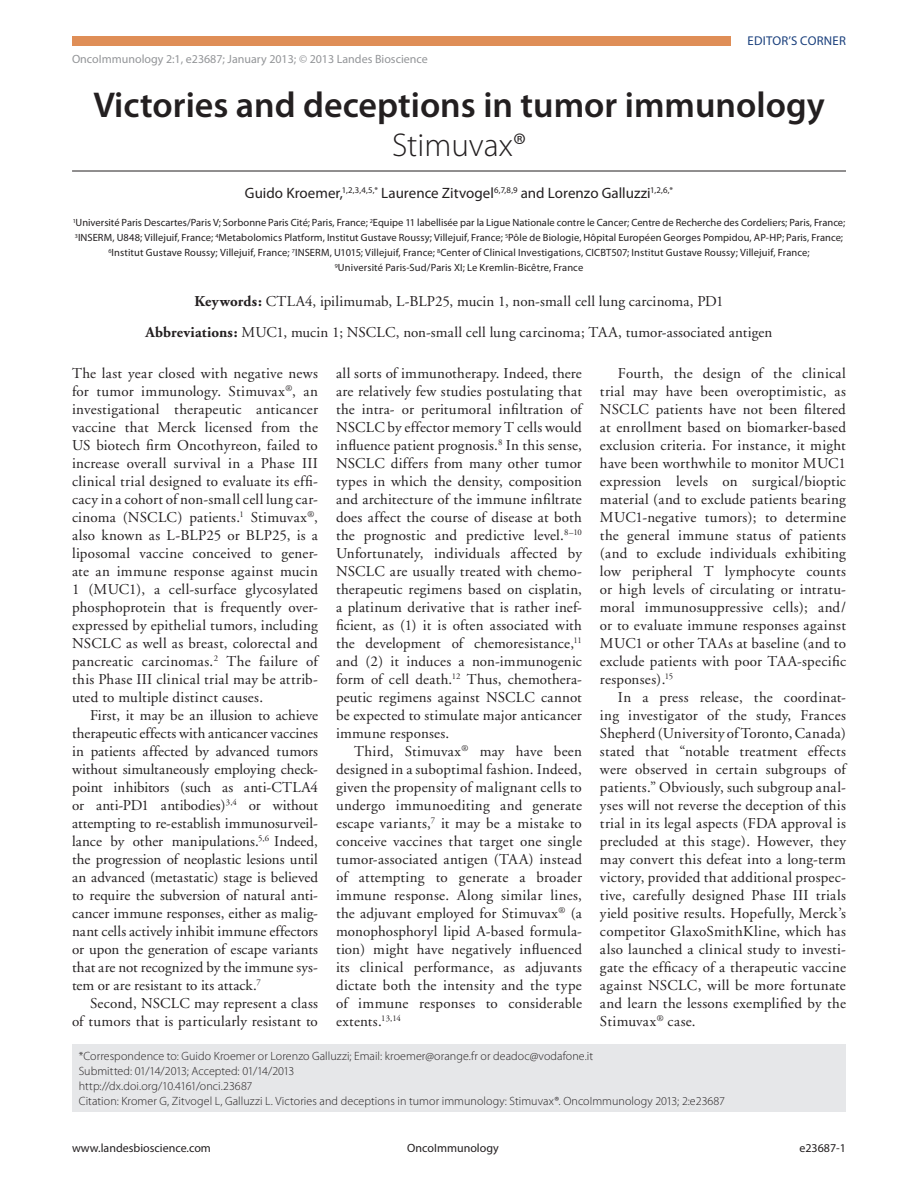
<style>
.page{position:relative;width:918px;height:1188px;background:#fff}
.page>*{position:absolute;margin:0;border:0;box-sizing:border-box;transform-origin:0 0}
.t1{font:600 36px "Myriad Pro";color:#231f20}
.t2{font:300 33px "Myriad Pro";color:#231f20}
.t3{font:15px/18px "Adobe Garamond";letter-spacing:.01em;color:#231f20;text-align:justify}
.t4{font:15px "Myriad Pro";color:#231f20}
.t5{font:12.75px "Myriad Pro";letter-spacing:.02em;color:#193f7c}
.t6{font:300 12px/15px "Myriad Pro";letter-spacing:.005em;color:#231f20}
.t7{font:12px "Myriad Pro";color:#939598}
.t8{font:12px "Myriad Pro";color:#231f20}
.t9{font:10.5px/15px "Myriad Pro";letter-spacing:.005em;color:#231f20;text-align:center}
.s1{font-weight:700}
</style>
<div class="page">
<div style="left:72px;top:36px;width:659px;height:10px;background:#df8e57"></div>
<hr style="left:72px;top:171px;width:774px;height:1px;background:#231f20">
<div style="left:72px;top:1044px;width:774px;height:68px;background:#e6e7e9"></div>
<p class="t7" style="left:72px;top:52px;width:357px">OncoImmunology 2:1, e23687; January 2013; © 2013 Landes Bioscience</p>
<p class="t5" style="left:748px;top:32px;width:100px">Editor’s corner</p>
<h1 class="t1" style="left:93px;top:82px;width:733px">Victories and deceptions in tumor immunology</h1>
<h2 class="t2" style="left:392px;top:125px;width:136px">Stimuvax®</h2>
<p class="t4" style="left:245px;top:184px;width:430px">Guido Kroemer,<sup>1,2,3,4,5,*</sup> Laurence Zitvogel<sup>6,7,8,9</sup> and Lorenzo Galluzzi<sup>1,2,6,*</sup></p>
<p class="t9" style="left:73px;top:215px;width:774px"><sup>1</sup>Université Paris Descartes/Paris V; Sorbonne Paris Cité; Paris, France; <sup>2</sup>Equipe 11 labellisée par la Ligue Nationale contre le Cancer; Centre de Recherche des Cordeliers; Paris, France; <sup>3</sup>INSERM, U848; Villejuif, France; <sup>4</sup>Metabolomics Platform, Institut Gustave Roussy; Villejuif, France; <sup>5</sup>Pôle de Biologie, Hôpital Européen Georges Pompidou, AP-HP; Paris, France; <sup>6</sup>Institut Gustave Roussy; Villejuif, France; <sup>7</sup>INSERM, U1015; Villejuif, France; <sup>8</sup>Center of Clinical Investigations, CICBT507; Institut Gustave Roussy; Villejuif, France;<br><sup>9</sup>Université Paris-Sud/Paris XI; Le Kremlin-Bicêtre, France</p>
<p class="t3" style="left:146px;top:286px;width:628px;line-height:31.5px;text-align:center"><span class="s1">Keywords:</span> CTLA4, ipilimumab, L-BLP25, mucin 1, non-small cell lung carcinoma, PD1<br><span class="s1">Abbreviations:</span> MUC1, mucin 1; NSCLC, non-small cell lung carcinoma; TAA, tumor-associated antigen</p>
<p class="t3" style="left:72px;top:365px;width:247px">The last year closed with negative news for tumor immunology. Stimuvax<sup>®</sup>, an investigational therapeutic anticancer vaccine that Merck licensed from the US biotech firm Oncothyreon, failed to increase overall survival in a Phase III clinical trial designed to evaluate its effi&shy;cacy in a cohort of non-small cell lung car&shy;cinoma (NSCLC) patients.<sup>1</sup> Stimuvax<sup>®</sup>, also known as L-BLP25 or BLP25, is a liposomal vaccine conceived to gener&shy;ate an immune response against mucin 1 (MUC1), a cell-surface glycosylated phosphoprotein that is frequently over&shy;expressed by epithelial tumors, including NSCLC as well as breast, colorectal and pancreatic carcinomas.<sup>2</sup> The failure of this Phase III clinical trial may be attrib&shy;uted to multiple distinct causes.</p>
<p class="t3" style="left:72px;top:707px;width:247px;text-indent:18px">First, it may be an illusion to achieve therapeutic effects with anticancer vaccines in patients affected by advanced tumors without simultaneously employing check&shy;point inhibitors (such as anti-CTLA4 or anti-PD1 antibodies)<sup>3,4</sup> or without attempting to re-establish immunosurveil&shy;lance by other manipulations.<sup>5,6</sup> Indeed, the progression of neoplastic lesions until an advanced (metastatic) stage is believed to require the subversion of natural anti&shy;cancer immune responses, either as malig&shy;nant cells actively inhibit immune effectors or upon the generation of escape variants that are not recognized by the immune sys&shy;tem or are resistant to its attack.<sup>7</sup></p>
<p class="t3" style="left:72px;top:995px;width:247px;text-align:right">Second, NSCLC may represent a class<br>of tumors that is particularly resistant to</p>
<p class="t3" style="left:336px;top:365px;width:247px">all sorts of immunotherapy. Indeed, there are relatively few studies postulating that the intra- or peritumoral infiltration of NSCLC by effector memory T cells would influence patient prognosis.<sup>8</sup> In this sense, NSCLC differs from many other tumor types in which the density, composition and architecture of the immune infiltrate does affect the course of disease at both the prognostic and predictive level.<sup>8–10<br></sup>Unfortunately, individuals affected by NSCLC are usually treated with chemo&shy;therapeutic regimens based on cisplatin, a platinum derivative that is rather inef&shy;ficient, as (1) it is often associated with the development of chemoresistance,<sup>11 </sup>and (2) it induces a non-immunogenic form of cell death.<sup>12</sup> Thus, chemothera&shy;peutic regimens against NSCLC cannot be expected to stimulate major anticancer immune responses.</p>
<p class="t3" style="left:336px;top:743px;width:248px;text-indent:18px">Third, Stimuvax<sup>®</sup> may have been designed in a suboptimal fashion. Indeed, given the propensity of malignant cells to undergo immunoediting and generate escape variants,<sup>7</sup> it may be a mistake to conceive vaccines that target one single tumor-associated antigen (TAA) instead of attempting to generate a broader immune response. Along similar lines, the adjuvant employed for Stimuvax<sup>®</sup> (a monophosphoryl lipid A-based formula&shy;tion) might have negatively influenced its clinical performance, as adjuvants dictate both the intensity and the type of immune responses to considerable extents.<sup>13,14</sup></p>
<p class="t3" style="left:600px;top:365px;width:248px;text-indent:18px">Fourth, the design of the clinical trial may have been overoptimistic, as NSCLC patients have not been filtered at enrollment based on biomarker-based exclusion criteria. For instance, it might have been worthwhile to monitor MUC1 expression levels on surgical/bioptic material (and to exclude patients bearing MUC1-negative tumors); to determine the general immune status of patients (and to exclude individuals exhibiting low peripheral T lymphocyte counts or high levels of circulating or intratu&shy;moral immunosuppressive cells); and/ or to evaluate immune responses against MUC1 or other TAAs at baseline (and to exclude patients with poor TAA-specific responses).<sup>15</sup></p>
<p class="t3" style="left:600px;top:689px;width:248px;text-indent:18px">In a press release, the coordinat&shy;ing investigator of the study, Frances Shepherd (University of Toronto, Canada) stated that “notable treatment effects were observed in certain subgroups of patients.” Obviously, such subgroup anal&shy;yses will not reverse the deception of this trial in its legal aspects (FDA approval is precluded at this stage). However, they may convert this defeat into a long-term victory, provided that additional prospec&shy;tive, carefully designed Phase III trials yield positive results. Hopefully, Merck’s competitor GlaxoSmithKline, which has also launched a clinical study to investi&shy;gate the efficacy of a therapeutic vaccine against NSCLC, will be more fortunate and learn the lessons exemplified by the Stimuvax<sup>®</sup> case.</p>
<p class="t6" style="left:79px;top:1048px;width:648px">*Correspondence to: Guido Kroemer or Lorenzo Galluzzi; Email: kroemer@orange.fr or deadoc@vodafone.it<br>Submitted: 01/14/2013; Accepted: 01/14/2013<br>http://dx.doi.org/10.4161/onci.23687<br>Citation: Kromer G, Zitvogel L, Galluzzi L. Victories and deceptions in tumor immunology: Stimuvax®. OncoImmunology 2013; 2:e23687</p>
<p class="t8" style="left:72px;top:1141px;width:140px">www.landesbioscience.com</p>
<p class="t8" style="left:407px;top:1141px;width:93px">OncoImmunology</p>
<p class="t8" style="left:799px;top:1141px;width:48px">e23687-1</p>
</div>
